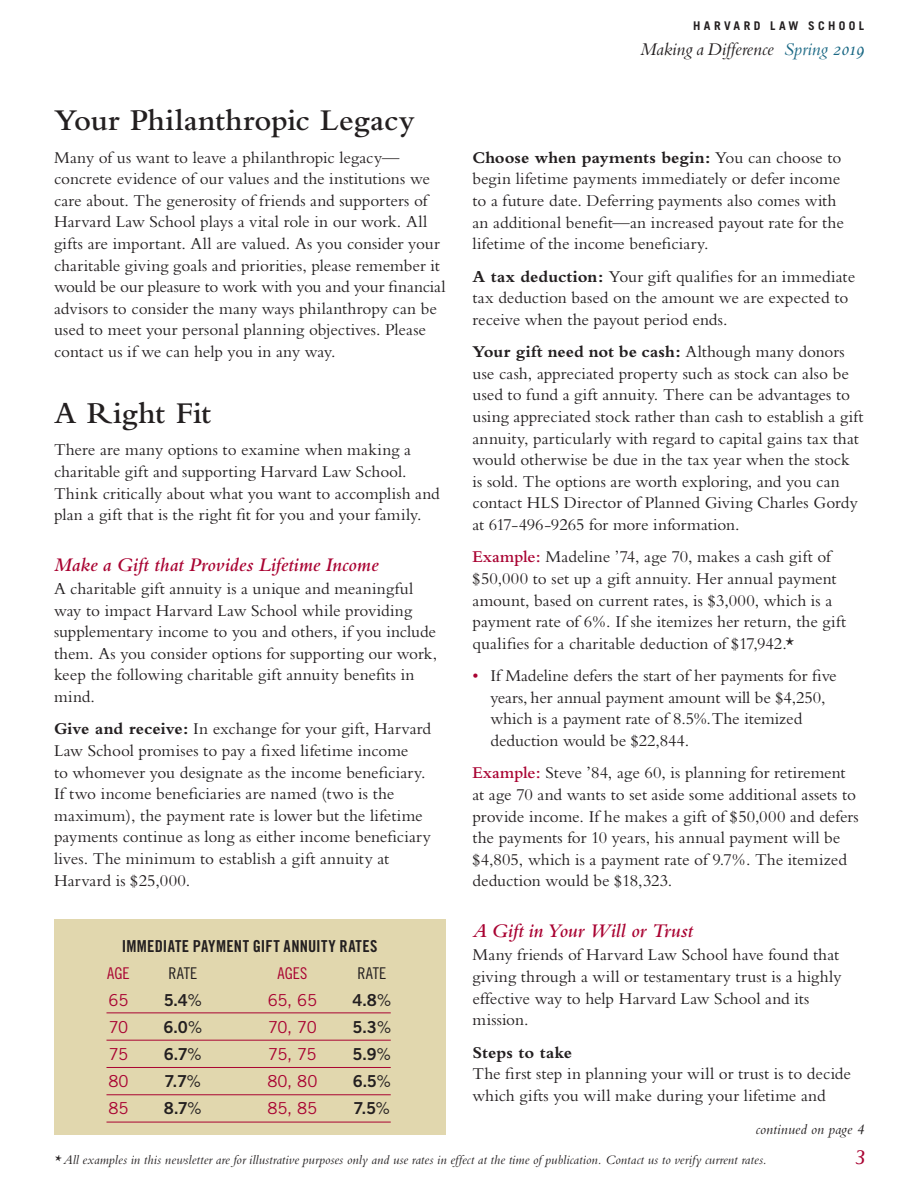
<style>
.page{position:relative;width:918px;height:1188px;background:#fff}
.page>*{position:absolute;margin:0;border:0;box-sizing:border-box;transform-origin:0 0}
.t1{font:600 31.5px "Bembo";letter-spacing:.005em;color:#231f20}
.t2{font:italic 30px "Weiss";color:#a90332}
.t3{font:italic 600 20.1px "Bembo";color:#a90332}
.t4{font:italic 18.75px "Bembo";color:#231f20}
.t5{font:17.25px/21.6px "Bembo";color:#231f20}
.t6{font:700 17.25px "Bembo";letter-spacing:.005em;color:#231f20}
.t7{font:16.5px "Trade Gothic Bold Two";color:#231f20}
.t8{font:16.5px "Trade Gothic";letter-spacing:-.015em;color:#a90332}
.t9{font:16.5px "Trade Gothic Bold Cond Twenty";letter-spacing:.015em;color:#231f20}
.t10{font:16.2px "Trade Gothic Cond Eighteen";letter-spacing:.015em;color:#231f20}
.t11{font:16.2px "Trade Gothic Cond Eighteen";color:#a90332}
.t12{font:italic 15px "Bembo";letter-spacing:.005em;color:#231f20}
.t13{font:italic 13.5px "Bembo";letter-spacing:.005em;color:#231f20}
.t14{font:700 12px "Trade Gothic";letter-spacing:.275em;color:#231f20}
.s1{color:#1a6884}
.s2{font-family:"Bembo Italic Os F";font-style:normal;font-size:19.5px;color:#1a6884}
.s3{font-weight:700}
.s4{font-weight:600;color:#a90332}
.s5{color:#a90332}
.s6{font-family:"Trade Gothic"}
</style>
<div class="page">
<div style="left:54px;top:920px;width:392px;height:215px;background:#e1d7ae"></div>
<hr style="left:106px;top:1012px;width:285px;height:1px;background:#a90332">
<hr style="left:106px;top:1040px;width:285px;height:1px;background:#a90332">
<hr style="left:106px;top:1067px;width:285px;height:1px;background:#a90332">
<hr style="left:106px;top:1094px;width:285px;height:1px;background:#a90332">
<hr style="left:106px;top:1122px;width:285px;height:1px;background:#a90332">
<p class="t14" style="left:693px;top:19px;width:172px">HARVARD LAW SCHOOL</p>
<p class="t4" style="left:640px;top:38px;width:225px">Making a Difference <span class="s1">Spring</span> <span class="s2">2019</span></p>
<h1 class="t1" style="left:54px;top:103px;width:362px">Your Philanthropic Legacy</h1>
<p class="t5" style="left:54px;top:146px;width:393px">Many of us want to leave a philanthropic legacy— concrete evidence of our values and the institutions we care about. The generosity of friends and supporters of Harvard Law School plays a vital role in our work. All gifts are important. All are valued. As you consider your charitable giving goals and priorities, please remember it would be our pleasure to work with you and your financial advisors to consider the many ways philanthropy can be used to meet your personal planning objectives. Please contact us if we can help you in any way.</p>
<p class="t5" style="left:473px;top:146px;width:373px"><span class="s3">Choose when payments begin:</span> You can choose to begin lifetime payments immediately or defer income to a future date. Deferring payments also comes with an additional benefit—an increased payout rate for the lifetime of the income beneficiary.</p>
<p class="t5" style="left:473px;top:265px;width:384px"><span class="s3">A tax deduction:</span> Your gift qualifies for an immediate tax deduction based on the amount we are expected to receive when the payout period ends.</p>
<p class="t5" style="left:473px;top:341px;width:393px"><span class="s3">Your gift need not be cash:</span> Although many donors use cash, appreciated property such as stock can also be used to fund a gift annuity. There can be advantages to using appreciated stock rather than cash to establish a gift annuity, particularly with regard to capital gains tax that would otherwise be due in the tax year when the stock is sold. The options are worth exploring, and you can contact HLS Director of Planned Giving Charles Gordy at 617-496-9265 for more information.</p>
<p class="t5" style="left:473px;top:546px;width:375px"><span class="s4">Example:</span> Madeline ’74, age 70, makes a cash gift of $50,000 to set up a gift annuity. Her annual payment amount, based on current rates, is $3,000, which is a payment rate of 6%. If she itemizes her return, the gift qualifies for a charitable deduction of $17,942.*</p>
<p class="t5" style="left:490px;top:665px;width:348px;text-indent:-18px"><span class="s5">•</span> If Madeline defers the start of her payments for five years, her annual payment amount will be $4,250, which is a payment rate of 8.5%.The itemized deduction would be $22,844.</p>
<p class="t5" style="left:473px;top:762px;width:388px"><span class="s4">Example:</span> Steve ’84, age 60, is planning for retirement at age 70 and wants to set aside some additional assets to provide income. If he makes a gift of $50,000 and defers the payments for 10 years, his annual payment will be $4,805, which is a payment rate of 9.7%. The itemized deduction would be $18,323.</p>
<p class="t3" style="left:472px;top:920px;width:222px">A Gift in Your Will or Trust</p>
<p class="t5" style="left:472px;top:944px;width:371px">Many friends of Harvard Law School have found that giving through a will or testamentary trust is a highly effective way to help Harvard Law School and its mission.</p>
<p class="t6" style="left:472px;top:1042px;width:101px">Steps to take</p>
<p class="t5" style="left:472px;top:1063px;width:380px">The first step in planning your will or trust is to decide which gifts you will make during your lifetime and</p>
<p class="t12" style="left:756px;top:1120px;width:110px">continued on page 4</p>
<p class="t13" style="left:54px;top:1152px;width:714px">* All examples in this newsletter are for illustrative purposes only and use rates in effect at the time of publication. Contact us to verify current rates.</p>
<h1 class="t1" style="left:54px;top:396px;width:159px">A Right Fit</h1>
<p class="t5" style="left:54px;top:439px;width:387px">There are many options to examine when making a charitable gift and supporting Harvard Law School.<br>Think critically about what you want to accomplish and plan a gift that is the right fit for you and your family.</p>
<p class="t3" style="left:54px;top:553px;width:326px">Make a Gift that Provides Lifetime Income</p>
<p class="t5" style="left:54px;top:577px;width:385px">A charitable gift annuity is a unique and meaningful way to impact Harvard Law School while providing supplementary income to you and others, if you include them. As you consider options for supporting our work, keep the following charitable gift annuity benefits in mind.</p>
<p class="t5" style="left:54px;top:718px;width:379px"><span class="s3">Give and receive:</span> In exchange for your gift, Harvard Law School promises to pay a fixed lifetime income<br>to whomever you designate as the income beneficiary.<br>If two income beneficiaries are named (two is the maximum), the payment rate is lower but the lifetime payments continue as long as either income beneficiary lives. The minimum to establish a gift annuity at Harvard is $25,000.</p>
<p class="t9" style="left:122px;top:936px;width:257px">IMMEDIATE PAYMENT GIFT ANNUITY RATES</p>
<p class="t11" style="left:107px;top:964px;width:24px">AGE</p>
<p class="t10" style="left:169px;top:964px;width:30px">RATE</p>
<p class="t11" style="left:278px;top:964px;width:31px">AGES</p>
<p class="t10" style="left:358px;top:964px;width:30px">RATE</p>
<p class="t8" style="left:109px;top:990px;width:21px">65</p>
<p class="t7" style="left:164px;top:990px;width:40px">5.4<span class="s6">%</span></p>
<p class="t8" style="left:268px;top:990px;width:51px">65, 65</p>
<p class="t7" style="left:352px;top:990px;width:41px">4.8<span class="s6">%</span></p>
<p class="t8" style="left:109px;top:1017px;width:21px">70</p>
<p class="t7" style="left:164px;top:1017px;width:40px">6.0<span class="s6">%</span></p>
<p class="t8" style="left:268px;top:1017px;width:50px">70, 70</p>
<p class="t7" style="left:353px;top:1017px;width:40px">5.3<span class="s6">%</span></p>
<p class="t8" style="left:109px;top:1044px;width:21px">75</p>
<p class="t7" style="left:164px;top:1044px;width:39px">6.7<span class="s6">%</span></p>
<p class="t8" style="left:268px;top:1044px;width:50px">75, 75</p>
<p class="t7" style="left:353px;top:1044px;width:40px">5.9<span class="s6">%</span></p>
<p class="t8" style="left:108px;top:1071px;width:22px">80</p>
<p class="t7" style="left:165px;top:1071px;width:38px">7.7<span class="s6">%</span></p>
<p class="t8" style="left:267px;top:1071px;width:51px">80, 80</p>
<p class="t7" style="left:353px;top:1071px;width:40px">6.5<span class="s6">%</span></p>
<p class="t8" style="left:108px;top:1098px;width:22px">85</p>
<p class="t7" style="left:164px;top:1098px;width:40px">8.7<span class="s6">%</span></p>
<p class="t8" style="left:268px;top:1098px;width:51px">85, 85</p>
<p class="t7" style="left:354px;top:1098px;width:38px">7.5<span class="s6">%</span></p>
<h2 class="t2" style="left:854px;top:1136px;width:15px">3</h2>
</div>
